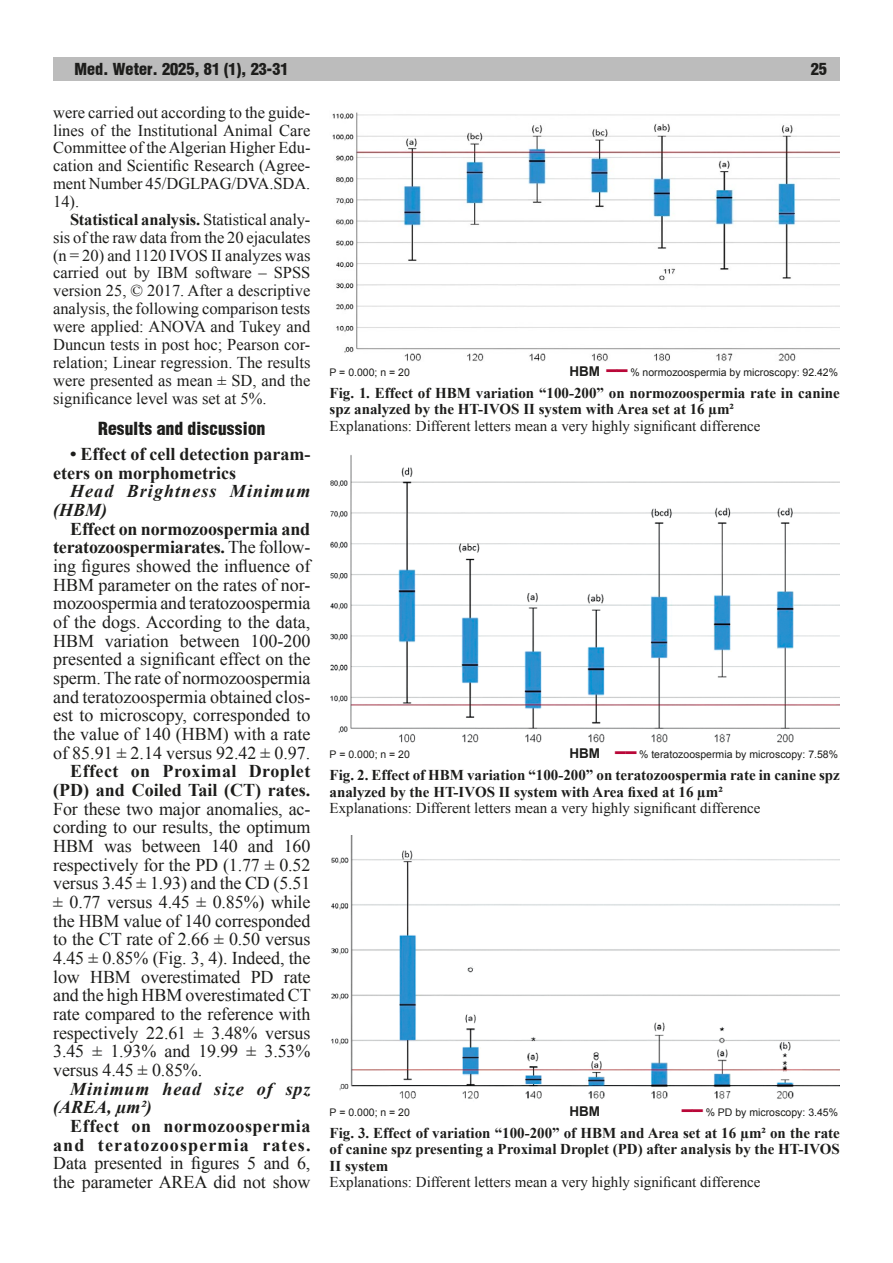
<style>
.page{position:relative;width:893px;height:1263px;background:#fff}
.page>*{position:absolute;margin:0;border:0;box-sizing:border-box;transform-origin:0 0}
.t1{font:18px/18.6px "Times New Roman";letter-spacing:-.01em;color:#1d1d1b;text-align:justify}
.t2{font:italic 700 18px/18.6px "Times New Roman";letter-spacing:.05em;color:#1d1d1b}
.t3{font:700 18px/18.6px "Times New Roman";letter-spacing:.025em;color:#1d1d1b;text-align:right}
.t4{font:700 18px/18.6px "Times New Roman";color:#1d1d1b}
.t5{font:700 18px/18.6px "Times New Roman";letter-spacing:.06em;color:#1d1d1b;text-align:right}
.t6{font:18px "Switz Cond Blackpl";color:#1d1d1b}
.t7{font:16.5px/17.9px "Times New Roman";color:#1d1d1b;text-align:justify}
.t8{font:16.5px "Switz Cond Blackpl";color:#1d1d1b}
.t9{font:700 15px/16.5px "Times New Roman";color:#1d1d1b}
.t10{font:15px "Times New Roman";color:#1d1d1b}
.t11{font:700 13.5px "Arial";color:#1d1d1b}
.t12{font:10.5px "Arial";color:#1d1d1b}
.s1{font-weight:700}
.s2{font-weight:700;font-size:13.5px}
.s3{font-weight:700;font-size:19.5px;color:#b90738}
</style>
<div class="page">
<div style="left:53px;top:57px;width:787px;height:24px;background:#bcbcbc"></div>
<img style="left:331px;top:836px;width:509px;height:263px">
<img style="left:330px;top:455px;width:510px;height:288px">
<img style="left:332px;top:112px;width:508px;height:249px">
<p class="t8" style="left:74px;top:58px;width:216px">Med. Weter. 2025, 81 (1), 23-31</p>
<p class="t8" style="left:811px;top:58px;width:18px">25</p>
<p class="t7" style="left:53px;top:103px;width:259px">were carried out according to the guide&shy;lines of the Institutional Animal Care Committee of the Algerian Higher Edu&shy;cation and Scientific Research (Agree&shy;ment Number 45/DGLPAG/DVA.SDA.<br>14).</p>
<p class="t7" style="left:53px;top:210px;width:259px;text-indent:17px"><span class="s1">Statistical analysis.</span> Statistical analy&shy;sis of the raw data from the 20 ejaculates (n = 20) and 1120 IVOS II analyzes was carried out by IBM software – SPSS version 25, © 2017. After a descriptive analysis, the following comparison tests were applied: ANOVA and Tukey and Duncun tests in post hoc; Pearson cor&shy;relation; Linear regression. The results were presented as mean ± SD, and the significance level was set at 5%.</p>
<p class="t6" style="left:98px;top:416px;width:169px">Results and discussion</p>
<p class="t4" style="left:53px;top:444px;width:259px;text-indent:17px">• Effect of cell detection param&shy;eters on morphometrics</p>
<p class="t2" style="left:53px;top:482px;width:259px;text-indent:17px">Head Brightness Minimum (HBM)</p>
<p class="t1" style="left:53px;top:519px;width:259px;text-indent:17px"><span class="s1">Effect on normozoospermia and teratozoospermiarates.</span> The follow&shy;ing figures showed the influence of HBM parameter on the rates of nor&shy;mozoospermia and teratozoospermia of the dogs. According to the data, HBM variation between 100-200 presented a significant effect on the sperm. The rate of normozoospermia and teratozoospermia obtained clos&shy;est to microscopy, corresponded to the value of 140 (HBM) with a rate of 85.91 ± 2.14 versus 92.42 ± 0.97.</p>
<p class="t3" style="left:53px;top:762px;width:259px">Effect on Proximal Droplet (PD) and Coiled Tail (CT) rates.</p>
<p class="t1" style="left:53px;top:799px;width:259px">For these two major anomalies, ac&shy;cording to our results, the optimum HBM was between 140 and 160 respectively for the PD (1.77 ± 0.52 versus 3.45 ± 1.93) and the CD (5.51 ± 0.77 versus 4.45 ± 0.85%) while the HBM value of 140 corresponded to the CT rate of 2.66 ± 0.50 versus 4.45 ± 0.85% (Fig. 3, 4). Indeed, the low HBM overestimated PD rate and the high HBM overestimated CT rate compared to the reference with respectively 22.61 ± 3.48% versus 3.45 ± 1.93% and 19.99 ± 3.53% versus 4.45 ± 0.85%.</p>
<p class="t2" style="left:53px;top:1079px;width:259px;text-indent:17px">Minimum head size of spz (AREA, µm²)</p>
<p class="t5" style="left:53px;top:1116px;width:259px">Effect on normozoospermia and teratozoospermia rates.</p>
<p class="t1" style="left:53px;top:1154px;width:259px">Data presented in figures 5 and 6, the parameter AREA did not show</p>
<p class="t12" style="left:330px;top:365px;width:82px">P = 0.000; n = 20</p>
<p class="t12" style="left:569px;top:365px;width:270px"><span class="s2">HBM</span> <span class="s3">––</span> % normozoospermia by microscopy: 92.42%</p>
<p class="t9" style="left:330px;top:384px;width:512px">Fig. 1. Effect of HBM variation “100-200” on normozoospermia rate in canine spz analyzed by the HT-IVOS II system with Area set at 16 µm²</p>
<p class="t10" style="left:330px;top:415px;width:432px">Explanations: Different letters mean a very highly significant difference</p>
<p class="t12" style="left:330px;top:748px;width:82px">P = 0.000; n = 20</p>
<p class="t12" style="left:569px;top:748px;width:270px"><span class="s2">HBM</span> <span class="s3">––</span> % teratozoospermia by microscopy: 7.58%</p>
<p class="t9" style="left:330px;top:766px;width:512px">Fig. 2. Effect of HBM variation “100-200” on teratozoospermia rate in canine spz analyzed by the HT-IVOS II system with Area fixed at 16 µm²</p>
<p class="t10" style="left:330px;top:798px;width:432px">Explanations: Different letters mean a very highly significant difference</p>
<p class="t12" style="left:330px;top:1105px;width:82px">P = 0.000; n = 20</p>
<p class="t11" style="left:569px;top:1102px;width:32px">HBM</p>
<p class="t12" style="left:682px;top:1105px;width:158px"><span class="s3">––</span> % PD by microscopy: 3.45%</p>
<p class="t9" style="left:330px;top:1124px;width:512px;text-align:justify">Fig. 3. Effect of variation “100-200” of HBM and Area set at 16 µm² on the rate of canine spz presenting a Proximal Droplet (PD) after analysis by the HT-IVOS II system</p>
<p class="t10" style="left:330px;top:1172px;width:432px">Explanations: Different letters mean a very highly significant difference</p>
</div>
